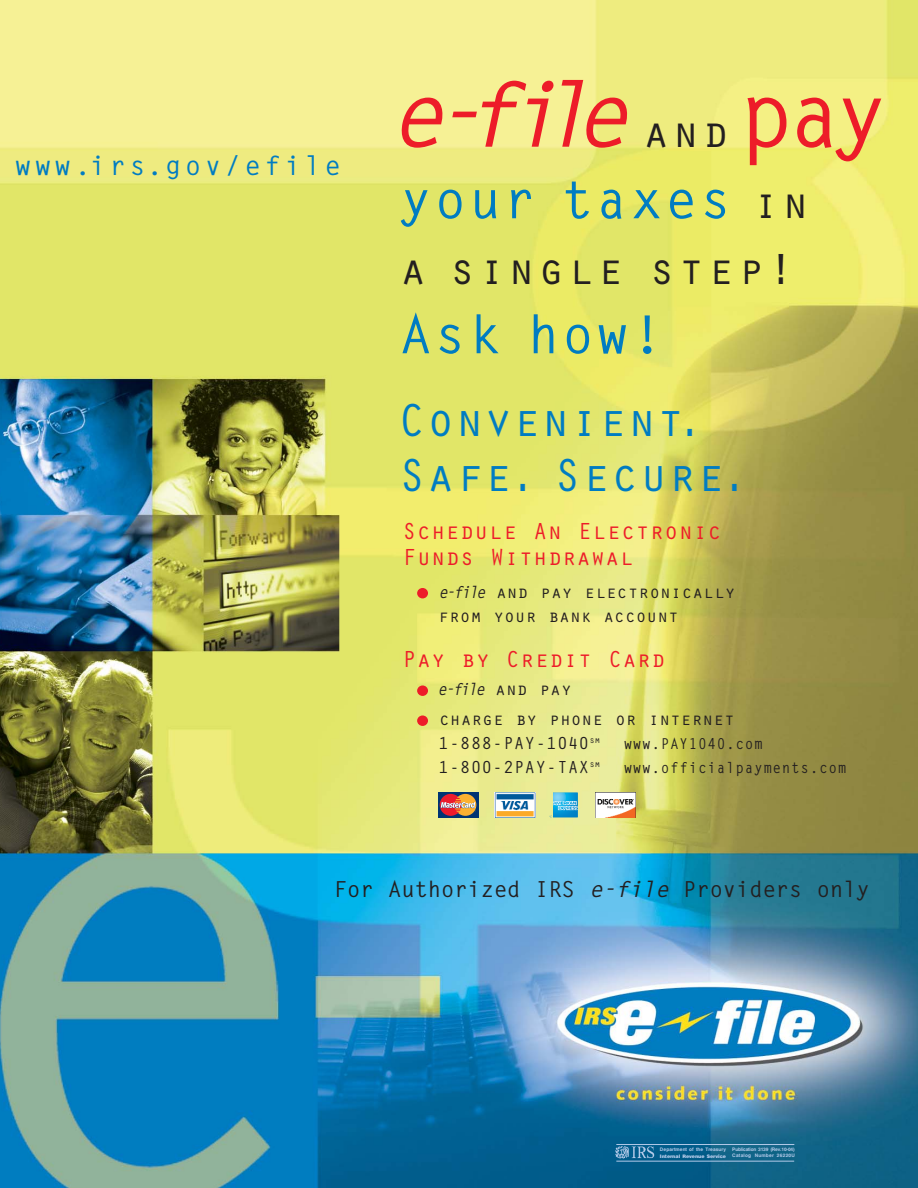
<style>
.page{position:relative;width:918px;height:1188px;background:#fff}
.page>*{position:absolute;margin:0;border:0;box-sizing:border-box;transform-origin:0 0}
.t1{font:italic 700 90px "Letter Gothic";color:#ed1c29}
.t2{font:700 67.5px "Letter Gothic";color:#ed1c29}
.t3{font:700 52.5px "Letter Gothic";letter-spacing:.06em;color:#007cc2}
.t4{font:47.85px/55.3px "Orator";color:#007cc2}
.t5{font:45px "Orator";letter-spacing:.06em;color:#231f20}
.t6{font:700 26.7px "Letter Gothic";letter-spacing:.15em;color:#007cc2}
.t7{font:24px/25.5px "Orator";color:#ed1c29}
.t8{font:700 22.05px "Letter Gothic";color:#231f20}
.t9{font:18px/24px "Orator";color:#231f20}
.t10{font:italic 700 16.5px "Letter Gothic";color:#231f20;scale:.9 1}
.t11{font:700 15px "Letter Gothic";letter-spacing:.09em;color:#231f20;scale:.9 1}
.t12{font:700 4.8px/6.6px "Swiss 721 BT";letter-spacing:-.03em;color:#b4cae9}
.t13{font:700 4.8px "Swiss 721 BT";letter-spacing:.015em;color:#b4cae9}
.t14{font:900 4.8px "Swiss 721 BT";letter-spacing:-.01em;color:#b4cae9}
.s1{font-family:"Orator";font-weight:400;font-style:normal;font-size:45px;color:#231f20}
.s2{font-style:normal}
.s3{font-family:"Orator";font-weight:400;font-size:45px;color:#231f20}
.s4{font-family:"Letter Gothic";font-weight:700;font-style:italic;font-size:16.5px}
.s5{font-family:"Orator";font-weight:400;font-style:normal;font-size:18px}
.s6{font-style:italic}
</style>
<div class="page">
<img style="left:0;top:0;width:918px;height:1188px">
<img style="left:595px;top:792px;width:41px;height:26px">
<svg style="left:438px;top:792px;width:40px;height:25px"></svg>
<svg style="left:440px;top:794px;width:36px;height:22px"></svg>
<img style="left:494px;top:792px;width:42px;height:25px">
<svg style="left:550px;top:793px;width:28px;height:25px"></svg>
<img style="left:614px;top:1146px;width:41px;height:14px">
<hr style="left:616px;top:1144px;width:178px;height:1px;background:#b4cae9">
<hr style="left:616px;top:1161px;width:178px;height:1px;background:#b4cae9">
<h3 class="t6" style="left:15px;top:155px;width:327px">www.irs.gov/efile</h3>
<h1 class="t1" style="left:390px;top:80px;width:500px">e-file <span class="s1">and</span> <span class="s2">pay</span></h1>
<h3 class="t3" style="left:400px;top:179px;width:411px">your taxes <span class="s3">in</span></h3>
<h3 class="t5" style="left:400px;top:242px;width:396px">a single step!</h3>
<h3 class="t3" style="left:400px;top:314px;width:264px">Ask how!</h3>
<h3 class="t4" style="left:398px;top:392px;width:353px">Convenient.<br>Safe. Secure.</h3>
<h3 class="t7" style="left:402px;top:518px;width:321px">Schedule An Electronic<br>Funds Withdrawal</h3>
<h2 class="t2" style="left:402px;top:547px;width:42px">.</h2>
<p class="t9" style="left:438px;top:579px;width:299px"><span class="s4">e-file</span> and pay electronically from your bank account</p>
<h3 class="t7" style="left:402px;top:645px;width:265px">Pay by Credit Card</h3>
<h2 class="t2" style="left:402px;top:645px;width:42px">.</h2>
<p class="t10" style="left:438px;top:683px;width:150px">e-file <span class="s5">and pay</span></p>
<h2 class="t2" style="left:402px;top:675px;width:42px">.</h2>
<p class="t9" style="left:438px;top:707px;width:298px">charge by phone or internet<br>1-888-PAY-1040<sup>sm</sup></p>
<p class="t11" style="left:624px;top:738px;width:155px">www.PAY1040.com</p>
<p class="t9" style="left:438px;top:755px;width:163px">1-800-2PAY-TAX<sup>sm</sup></p>
<p class="t11" style="left:624px;top:762px;width:248px">www.officialpayments.com</p>
<p class="t8" style="left:334px;top:880px;width:537px">For Authorized IRS <span class="s6">e-file</span> Providers only</p>
<p class="t12" style="left:732px;top:1146px;width:64px">Publication 3139 (Rev.10-04)<br>Catalog Number 26220U</p>
<p class="t13" style="left:660px;top:1148px;width:67px">Department of the Treasury</p>
<p class="t14" style="left:660px;top:1154px;width:67px">Internal Revenue Service</p>
</div>
